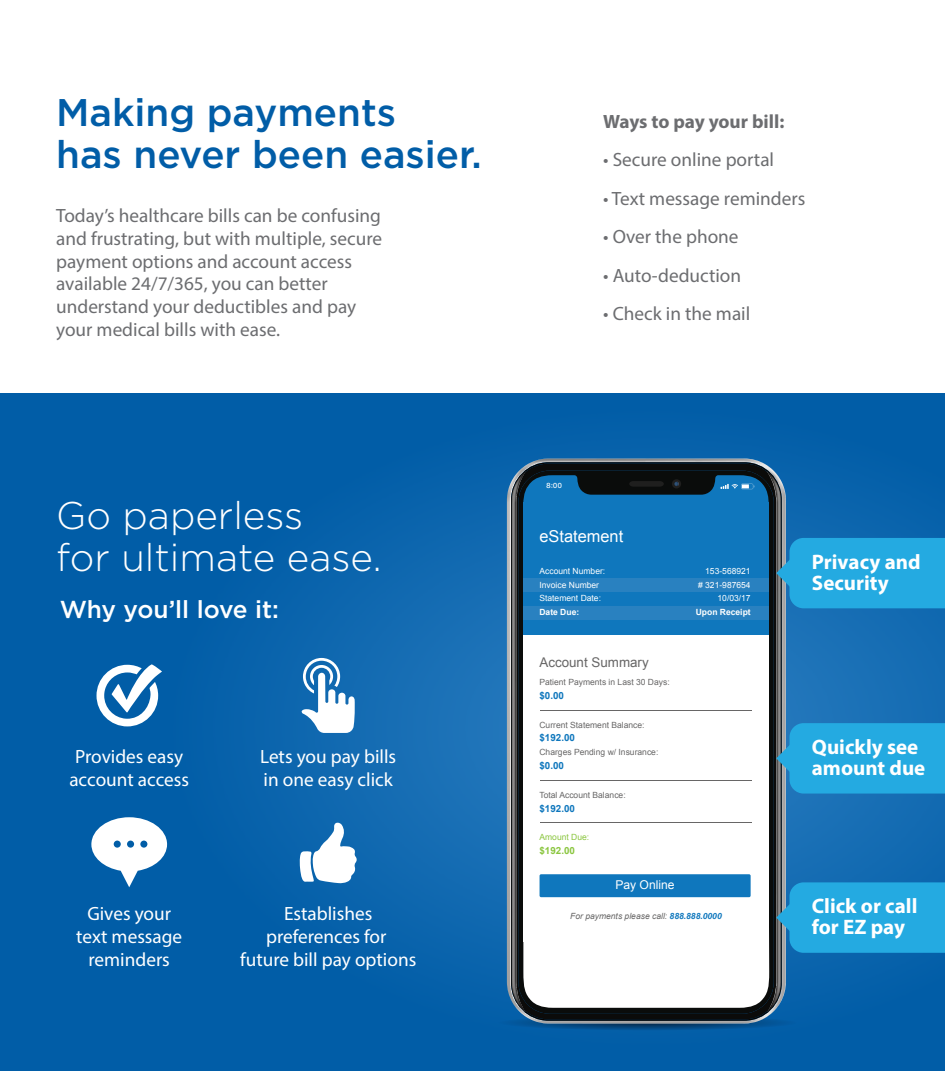
<style>
.page{position:relative;width:945px;height:1071px;background:#fff}
.page>*{position:absolute;margin:0;border:0;box-sizing:border-box;transform-origin:0 0}
.t1{font:500 38.5px/42px "Gotham";color:#015da7}
.t2{font:300 38.5px/42px "Gotham";color:#fff}
.t3{font:500 24.5px "Gotham";letter-spacing:-.01em;color:#fff}
.t4{font:700 21px/21px "Myriad Pro";color:#fff}
.t5{font:19.25px/22.8px "Myriad Pro";color:#6c6d70}
.t6{font:19.25px/22.8px "Myriad Pro";color:#fff;text-align:center}
.t7{font:700 19.25px "Myriad Pro";letter-spacing:-.005em;color:#6c6d70}
.t8{font:16.45px "Arial";color:#fff}
.t9{font:13.3px "Arial";color:#676666}
.t10{font:12.08px "Arial";color:#fff}
.t11{font:700 9.8px "Arial";color:#0f77bd}
.t12{font:700 9.8px "Arial";color:#8bc640}
.t13{font:8.58px "Arial";color:#676666}
.t14{font:8.58px/13.8px "Arial";color:#fff}
.t15{font:italic 8.58px "Arial";color:#676666}
.t16{font:700 8.58px "Arial";color:#fff}
.t17{font:8.58px "Arial";color:#8bc640}
.t18{font:500 7.17px "SF Pro Text";color:#fff}
.s1{font-weight:700;color:#0f77bd}
</style>
<div class="page">
<div style="left:0;top:394px;width:945px;height:677px;background:#015da7"></div>
<img style="left:167px;top:458px;width:778px;height:526px">
<svg style="left:97px;top:664px;width:65px;height:62px"></svg>
<svg style="left:302px;top:658px;width:53px;height:75px"></svg>
<svg style="left:300px;top:822px;width:57px;height:61px"></svg>
<svg style="left:91px;top:817px;width:76px;height:70px"></svg>
<img style="left:507px;top:459px;width:279px;height:565px">
<svg style="left:511px;top:462px;width:271px;height:559px;background:#121d24"></svg>
<div style="left:526px;top:941px;width:241px;height:67px;background:#fff"></div>
<img style="left:767px;top:471px;width:14px;height:541px">
<img style="left:512px;top:471px;width:14px;height:541px">
<svg style="left:523px;top:475px;width:246px;height:27px;background:#10496f"></svg>
<div style="left:523px;top:504px;width:246px;height:437px;background:#fff"></div>
<div style="left:523px;top:502px;width:246px;height:133px;background:#0f77bd"></div>
<div style="left:523px;top:578px;width:246px;height:14px;background:#2981c0"></div>
<div style="left:523px;top:606px;width:246px;height:14px;background:#2981c0"></div>
<div style="left:540px;top:874px;width:211px;height:23px;background:#0f77bd;border-radius:2px"></div>
<hr style="left:541px;top:780px;width:211px;height:1px;background:#676666">
<hr style="left:541px;top:823px;width:211px;height:1px;background:#676666">
<hr style="left:541px;top:710px;width:211px;height:1px;background:#676666">
<svg style="left:776px;top:882px;width:169px;height:71px;background:#27a5da"></svg>
<svg style="left:776px;top:538px;width:169px;height:70px;background:#28a6da"></svg>
<svg style="left:776px;top:723px;width:169px;height:71px;background:#28a6da"></svg>
<h1 class="t1" style="left:56px;top:90px;width:427px">Making payments<br>has never been easier.</h1>
<p class="t5" style="left:56px;top:204px;width:328px">Today’s healthcare bills can be confusing and frustrating, but with multiple, secure payment options and account access available 24/7/365, you can better understand your deductibles and pay your medical bills with ease.</p>
<h1 class="t2" style="left:56px;top:494px;width:327px">Go paperless<br>for ultimate ease.</h1>
<p class="t3" style="left:60px;top:593px;width:221px">Why you’ll love it:</p>
<p class="t6" style="left:69px;top:745px;width:121px">Provides easy account access</p>
<p class="t6" style="left:76px;top:902px;width:108px">Gives your text message reminders</p>
<p class="t6" style="left:260px;top:745px;width:138px;text-align:left">Lets you pay bills in one easy click</p>
<p class="t6" style="left:240px;top:902px;width:178px">Establishes preferences for<br>future bill pay options</p>
<p class="t7" style="left:603px;top:109px;width:183px">Ways to pay your bill:</p>
<p class="t5" style="left:603px;top:148px;width:172px">• Secure online portal</p>
<p class="t5" style="left:603px;top:187px;width:204px">• Text message reminders</p>
<p class="t5" style="left:603px;top:225px;width:137px">• Over the phone</p>
<p class="t5" style="left:603px;top:264px;width:140px">• Auto-deduction</p>
<p class="t5" style="left:603px;top:302px;width:149px">• Check in the mail</p>
<p class="t18" style="left:546px;top:481px;width:18px">8 00</p>
<p class="t8" style="left:539px;top:526px;width:85px">eStatement</p>
<p class="t14" style="left:539px;top:564px;width:67px">Account Number:<br>Invoice Number<br>Statement Date:</p>
<p class="t16" style="left:539px;top:607px;width:41px">Date Due:</p>
<p class="t9" style="left:539px;top:654px;width:111px">Account Summary</p>
<p class="t13" style="left:539px;top:677px;width:132px">Patient Payments in Last 30 Days:</p>
<p class="t11" style="left:539px;top:689px;width:26px">$0.00</p>
<p class="t14" style="left:698px;top:564px;width:54px;text-align:right">153-568921<br># 321-987654<br>10/03/17</p>
<p class="t16" style="left:696px;top:607px;width:56px">Upon Receipt</p>
<p class="t4" style="left:812px;top:550px;width:110px">Privacy and<br>Security</p>
<p class="t13" style="left:539px;top:719px;width:107px">Current Statement Balance:</p>
<p class="t11" style="left:539px;top:732px;width:37px">$192.00</p>
<p class="t13" style="left:539px;top:747px;width:120px">Charges Pending w/ Insurance:</p>
<p class="t11" style="left:539px;top:759px;width:26px">$0.00</p>
<p class="t13" style="left:539px;top:789px;width:88px">Total Account Balance:</p>
<p class="t11" style="left:539px;top:802px;width:37px">$192.00</p>
<p class="t17" style="left:539px;top:832px;width:51px">Amount Due:</p>
<p class="t12" style="left:539px;top:844px;width:37px">$192.00</p>
<p class="t10" style="left:615px;top:877px;width:61px">Pay Online</p>
<p class="t15" style="left:570px;top:910px;width:153px">For payments please call: <span class="s1">888.888.0000</span></p>
<p class="t4" style="left:812px;top:736px;width:115px">Quickly see amount due</p>
<p class="t4" style="left:812px;top:895px;width:107px">Click or call for EZ pay</p>
</div>
